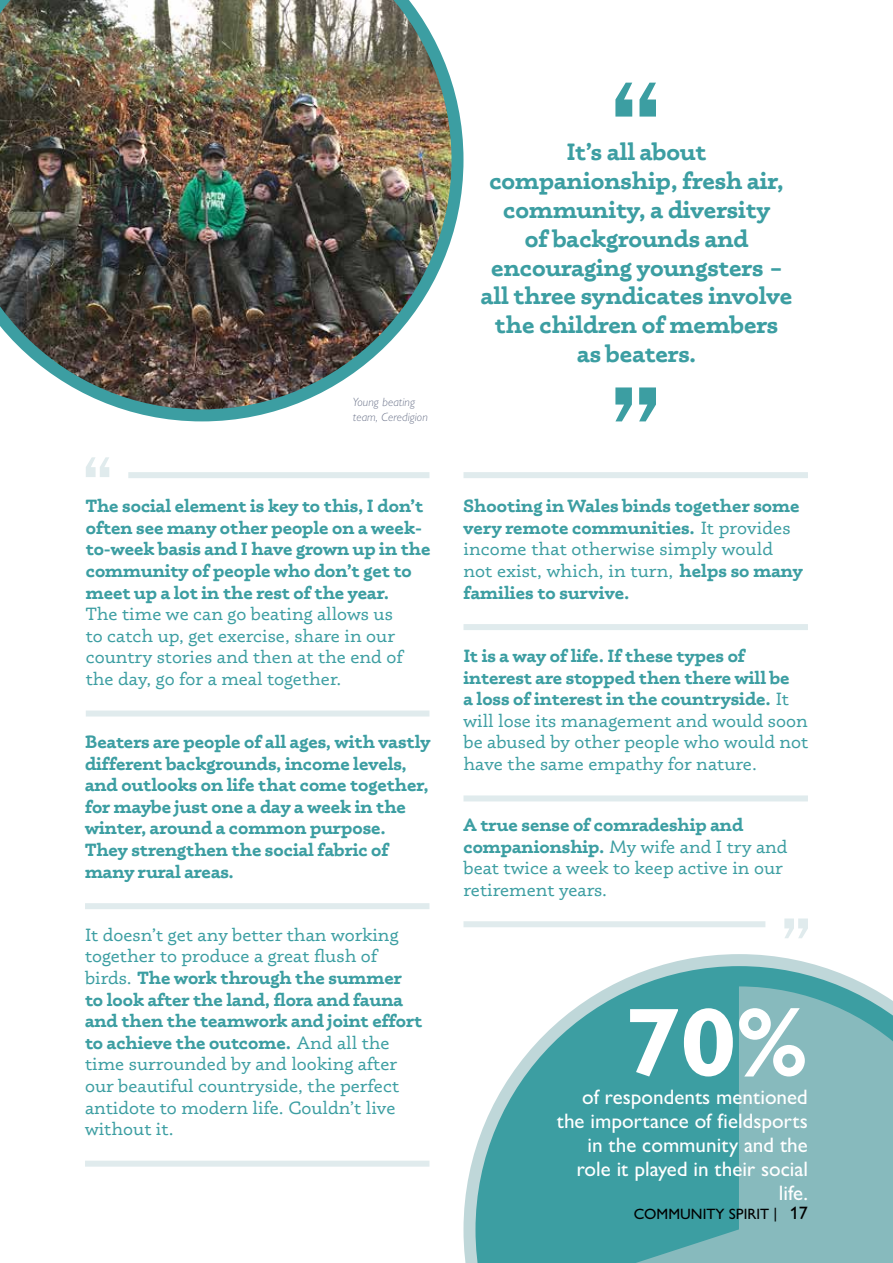
<style>
.page{position:relative;width:893px;height:1263px;background:#fff}
.page>*{position:absolute;margin:0;border:0;box-sizing:border-box;transform-origin:0 0}
.t1{font:700 97.5px "Gill Sans Nova";color:#fff}
.t2{font:700 24px/28.8px "Phoreus Cherokee";color:#3c9ea2;text-align:center}
.t3{font:500 21px/24px "Gill Sans Nova";color:#fff;text-align:right}
.t4{font:18px/21.6px "Phoreus Cherokee";color:#3c9ea2}
.t5{font:700 18px/21.6px "Phoreus Cherokee";color:#3c9ea2}
.t6{font:500 15px "Gill Sans Nova";color:#000}
.t7{font:italic 300 12px/15px "Gill Sans Nova";letter-spacing:.01em;color:#6b738a}
.s1{font-weight:700}
.s2{font-weight:400}
.s3{font-size:18px}
</style>
<div class="page">
<div style="left:128px;top:472px;width:301px;height:6px;background:#e0ebed"></div>
<div style="left:86px;top:710px;width:343px;height:6px;background:#e0ebed"></div>
<svg style="left:86px;top:457px;width:23px;height:20px"></svg>
<svg style="left:463px;top:954px;width:405px;height:309px"></svg>
<div style="left:85px;top:903px;width:344px;height:6px;background:#e0ebed"></div>
<div style="left:85px;top:1161px;width:344px;height:6px;background:#e0ebed"></div>
<div style="left:463px;top:472px;width:345px;height:6px;background:#e0ebed"></div>
<div style="left:463px;top:624px;width:345px;height:6px;background:#e0ebed"></div>
<div style="left:463px;top:795px;width:345px;height:6px;background:#e0ebed"></div>
<div style="left:463px;top:921px;width:302px;height:6px;background:#e0ebed"></div>
<svg style="left:784px;top:918px;width:24px;height:20px"></svg>
<svg style="left:615px;top:83px;width:41px;height:34px"></svg>
<svg style="left:615px;top:387px;width:41px;height:34px"></svg>
<svg style="left:507px;top:986px;width:386px;height:277px;background:#64aeb1"></svg>
<img style="left:0;top:0;width:463px;height:421px">
<p class="t7" style="left:353px;top:394px;width:76px">Young beating team, Ceredigion</p>
<p class="t5" style="left:86px;top:495px;width:346px">The social element is key to this, I don’t often see many other people on a week&shy;to-week basis and I have grown up in the community of people who don’t get to meet up a lot in the rest of the year.</p>
<p class="t4" style="left:86px;top:603px;width:318px">The time we can go beating allows us to catch up, get exercise, share in our country stories and then at the end of the day, go for a meal together.</p>
<p class="t5" style="left:85px;top:731px;width:347px">Beaters are people of all ages, with vastly different backgrounds, income levels, and outlooks on life that come together, for maybe just one a day a week in the winter, around a common purpose.<br>They strengthen the social fabric of many rural areas.</p>
<p class="t4" style="left:85px;top:924px;width:339px">It doesn’t get any better than working together to produce a great flush of birds. <span class="s1">The work through the summer to look after the land, flora and fauna and then the teamwork and joint effort to achieve the outcome.</span> And all the time surrounded by and looking after our beautiful countryside, the perfect antidote to modern life. Couldn’t live without it.</p>
<h2 class="t2" style="left:481px;top:137px;width:313px">It’s all about companionship, fresh air, community, a diversity<br>of backgrounds and encouraging youngsters – all three syndicates involve the children of members as beaters.</h2>
<p class="t5" style="left:463px;top:495px;width:341px">Shooting in Wales binds together some very remote communities. <span class="s2">It provides income that otherwise simply would not exist, which, in turn,</span> helps so many families to survive.</p>
<p class="t4" style="left:463px;top:645px;width:346px"><span class="s1">It is a way of life. If these types of interest are stopped then there will be<br>a loss of interest in the countryside.</span> It will lose its management and would soon be abused by other people who would not have the same empathy for nature.</p>
<p class="t4" style="left:463px;top:814px;width:326px"><span class="s1">A true sense of comradeship and companionship.</span> My wife and I try and beat twice a week to keep active in our retirement years.</p>
<h1 class="t1" style="left:626px;top:982px;width:184px">70%</h1>
<p class="t3" style="left:557px;top:1108px;width:253px">the importance of fieldsports in the community and the role it played in their social life.</p>
<p class="t3" style="left:582px;top:1084px;width:227px">of respondents mentioned</p>
<p class="t6" style="left:634px;top:1205px;width:175px">COMMUNITY SPIRIT | <span class="s3">17</span></p>
</div>
